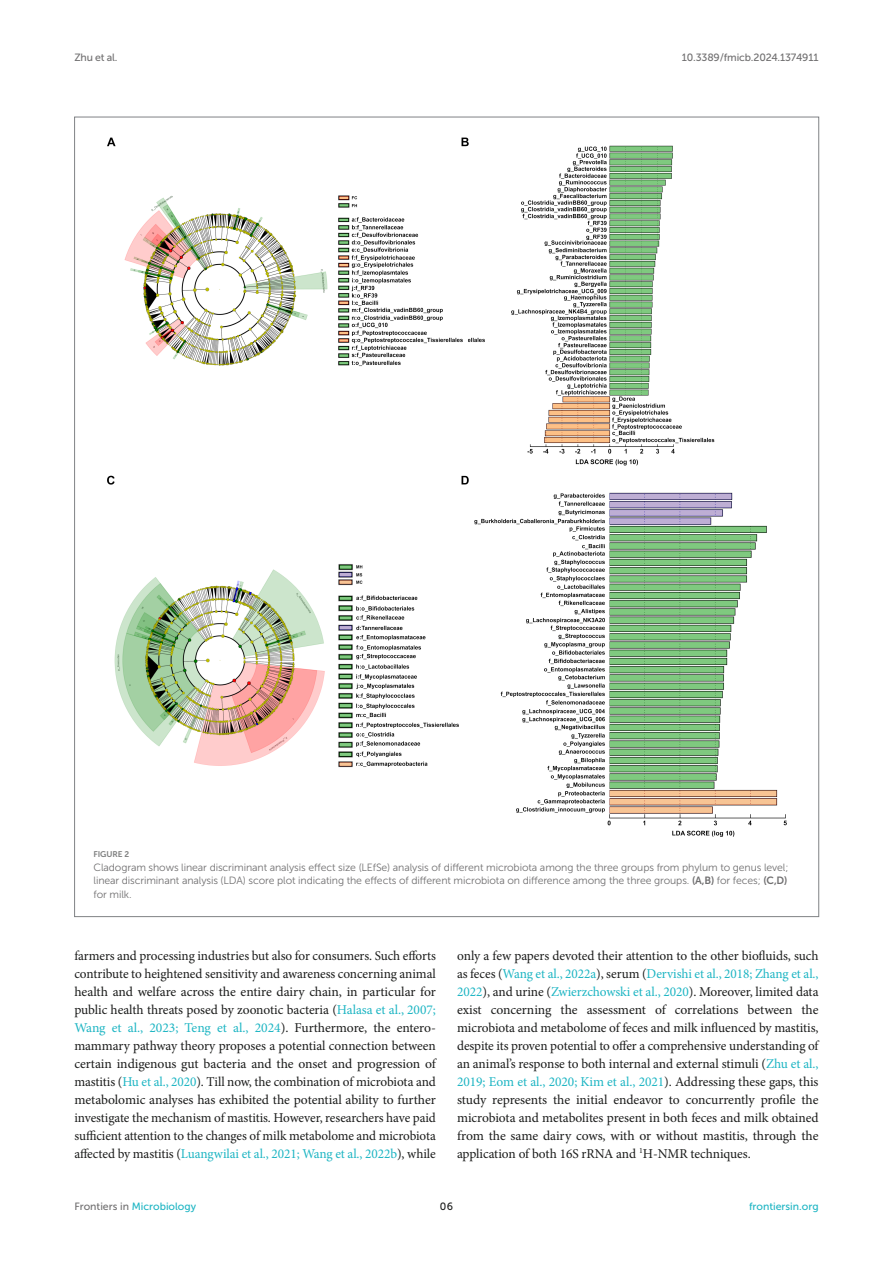
<style>
.page{position:relative;width:893px;height:1263px;background:#fff}
.page>*{position:absolute;margin:0;border:0;box-sizing:border-box;transform-origin:0 0}
.TEXT_FLUSH{font:13.5px/18px "Minion Pro";letter-spacing:-.005em;color:#1b1c1b;text-align:justify}
.FIG_LEG{font:10.5px/13.5px "Museo Sans 300";letter-spacing:-.01em;color:#706f70;text-align:justify}
.t1{font:10.5px "Museo Sans 500";color:#1db5c3}
.t2{font:10.5px "Museo Sans 500";letter-spacing:-.015em;color:#706f70}
.t3{font:10.5px "Museo Sans 500";color:#1b1c1b}
.FIG_HD{font:8.25px "Museo Sans 700";letter-spacing:-.01em;color:#7e7f7f}
.s1{font-family:"Museo Sans 700"}
.s2{color:#1db5c3}
.s3{color:#706f70}
</style>
<div class="page">
<img style="left:107px;top:137px;width:680px;height:700px">
<p class="t2" style="left:74px;top:51px;width:45px">Zhu et al.</p>
<p class="t2" style="left:682px;top:51px;width:138px">10.3389/fmicb.2024.1374911</p>
<p class="FIG_HD" style="left:94px;top:850px;width:37px">FIGURE 2</p>
<p class="FIG_LEG" style="left:94px;top:860px;width:696px">Cladogram shows linear discriminant analysis effect size (LEfSe) analysis of different microbiota among the three groups from phylum to genus level; linear discriminant analysis (LDA) score plot indicating the effects of different microbiota on difference among the three groups. <span class="s1">(A,B)</span> for feces; <span class="s1">(C,D) </span>for milk.</p>
<p class="TEXT_FLUSH" style="left:74px;top:947px;width:363px">farmers and processing industries but also for consumers. Such efforts contribute to heightened sensitivity and awareness concerning animal health and welfare across the entire dairy chain, in particular for public health threats posed by zoonotic bacteria (<span class="s2">Halasa et al., 2007; Wang et al., 2023; Teng et al., 2024</span>). Furthermore, the entero&shy;mammary pathway theory proposes a potential connection between certain indigenous gut bacteria and the onset and progression of mastitis (<span class="s2">Hu et al., 2020</span>). Till now, the combination of microbiota and metabolomic analyses has exhibited the potential ability to further investigate the mechanism of mastitis. However, researchers have paid sufficient attention to the changes of milk metabolome and microbiota affected by mastitis (<span class="s2">Luangwilai et al., 2021; Wang et al., 2022b</span>), while</p>
<p class="TEXT_FLUSH" style="left:457px;top:947px;width:363px">only a few papers devoted their attention to the other biofluids, such as feces (<span class="s2">Wang et al., 2022a</span>), serum (<span class="s2">Dervishi et al., 2018; Zhang et al., 2022</span>), and urine (<span class="s2">Zwierzchowski et al., 2020</span>). Moreover, limited data exist concerning the assessment of correlations between the microbiota and metabolome of feces and milk influenced by mastitis, despite its proven potential to offer a comprehensive understanding of an animal’s response to both internal and external stimuli (<span class="s2">Zhu et al., 2019; Eom et al., 2020; Kim et al., 2021</span>). Addressing these gaps, this study represents the initial endeavor to concurrently profile the microbiota and metabolites present in both feces and milk obtained from the same dairy cows, with or without mastitis, through the application of both 16S rRNA and <sup>1</sup>H-NMR techniques.</p>
<p class="t1" style="left:74px;top:1200px;width:123px"><span class="s3">Frontiers in</span> Microbiology</p>
<p class="t3" style="left:440px;top:1200px;width:15px">06</p>
<p class="t1" style="left:749px;top:1200px;width:71px">frontiersin.org</p>
</div>
